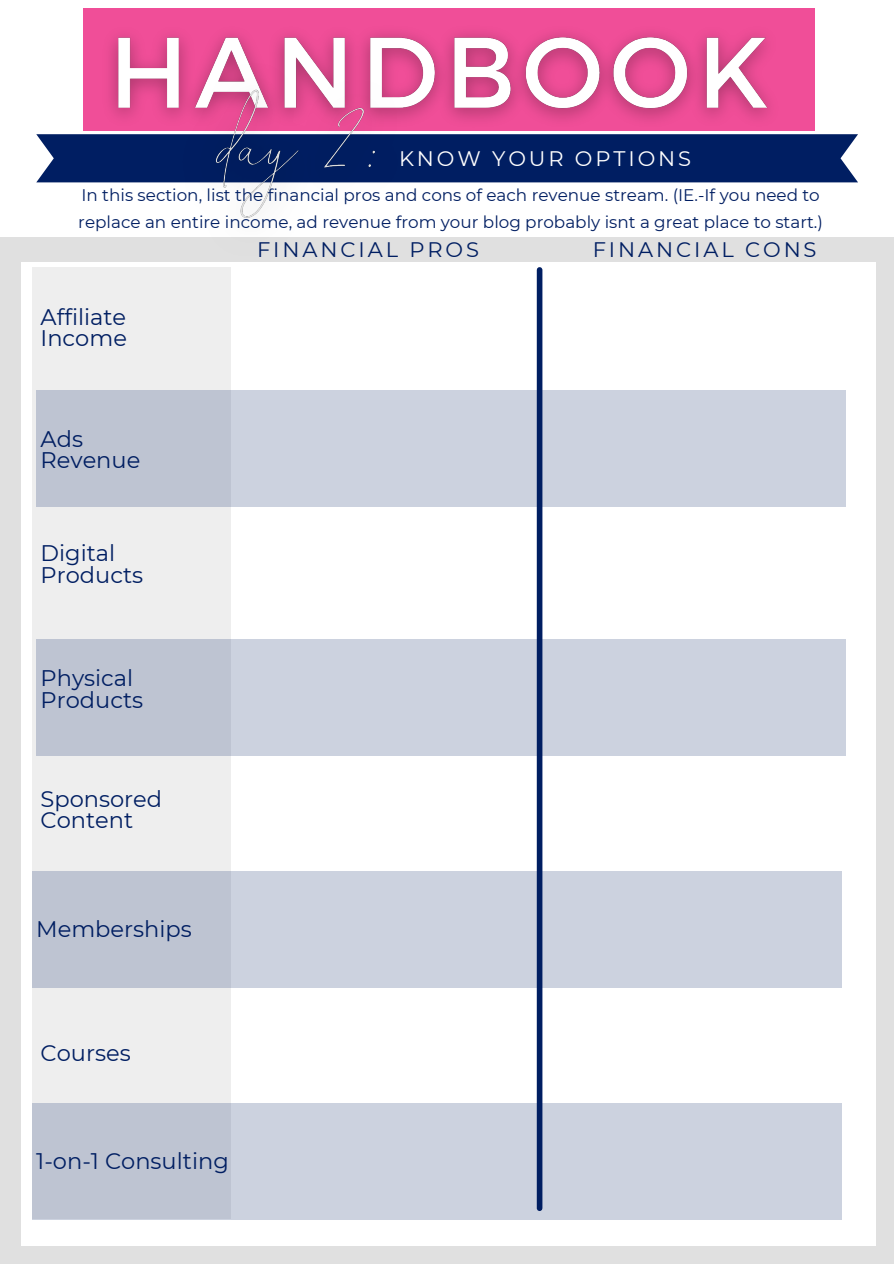
<style>
.page{position:relative;width:894px;height:1264px;background:#fff}
.page>*{position:absolute;margin:0;border:0;box-sizing:border-box;transform-origin:0 0}
.t1{font:22.5px "Montserrat";color:#001e62}
.t2{font:21px "Montserrat";letter-spacing:.14em;color:#001e62}
.t3{font:21px "Montserrat";letter-spacing:.14em;color:#fff}
.t4{font:16.8px/27px "Montserrat";color:#001e62}
</style>
<div class="page">
<div style="left:0;top:0;width:893px;height:1263px;background:#e0e0e0"></div>
<div style="left:21px;top:262px;width:854px;height:983px;background:#fff"></div>
<div style="left:32px;top:267px;width:199px;height:951px;background:#eee"></div>
<div style="left:36px;top:390px;width:809px;height:116px;background:linear-gradient(to right,#c1c7d5,#d0d6e3)"></div>
<div style="left:32px;top:1103px;width:809px;height:116px;background:linear-gradient(to right,#c1c7d5,#d0d6e3)"></div>
<div style="left:36px;top:639px;width:809px;height:116px;background:linear-gradient(to right,#c1c7d5,#d0d6e3)"></div>
<div style="left:32px;top:871px;width:809px;height:116px;background:linear-gradient(to right,#c1c7d5,#d0d6e3)"></div>
<div style="left:536px;top:270px;width:6px;height:938px;background:#001e62"></div>
<div style="left:0;top:0;width:893px;height:237px;background:#fff"></div>
<div style="left:36px;top:134px;width:821px;height:48px;background:#001e62"></div>
<img style="left:80px;top:8px;width:721px;height:150px">
<img style="left:152px;top:13px;width:291px;height:205px">
<p class="t3" style="left:399px;top:145px;width:293px">KNOW YOUR OPTIONS</p>
<p class="t4" style="left:78px;top:182px;width:746px">In this section, list the financial pros and cons of each revenue stream. (IE.-If you need to replace an entire income, ad revenue from your blog probably isnt a great place to start.)</p>
<p class="t1" style="left:41px;top:303px;width:87px">Affiliate</p>
<p class="t1" style="left:41px;top:324px;width:88px">Income</p>
<p class="t1" style="left:41px;top:425px;width:44px">Ads</p>
<p class="t1" style="left:41px;top:446px;width:101px">Revenue</p>
<p class="t1" style="left:41px;top:539px;width:76px">Digital</p>
<p class="t1" style="left:41px;top:561px;width:104px">Products</p>
<p class="t1" style="left:41px;top:664px;width:94px">Physical</p>
<p class="t1" style="left:41px;top:686px;width:104px">Products</p>
<p class="t1" style="left:41px;top:785px;width:123px">Sponsored</p>
<p class="t1" style="left:41px;top:806px;width:94px">Content</p>
<p class="t1" style="left:36px;top:915px;width:157px">Memberships</p>
<p class="t2" style="left:257px;top:236px;width:223px">FINANCIAL PROS</p>
<p class="t2" style="left:592px;top:236px;width:225px">FINANCIAL CONS</p>
<p class="t1" style="left:41px;top:1039px;width:92px">Courses</p>
<p class="t1" style="left:36px;top:1147px;width:194px">1-on-1 Consulting</p>
</div>
